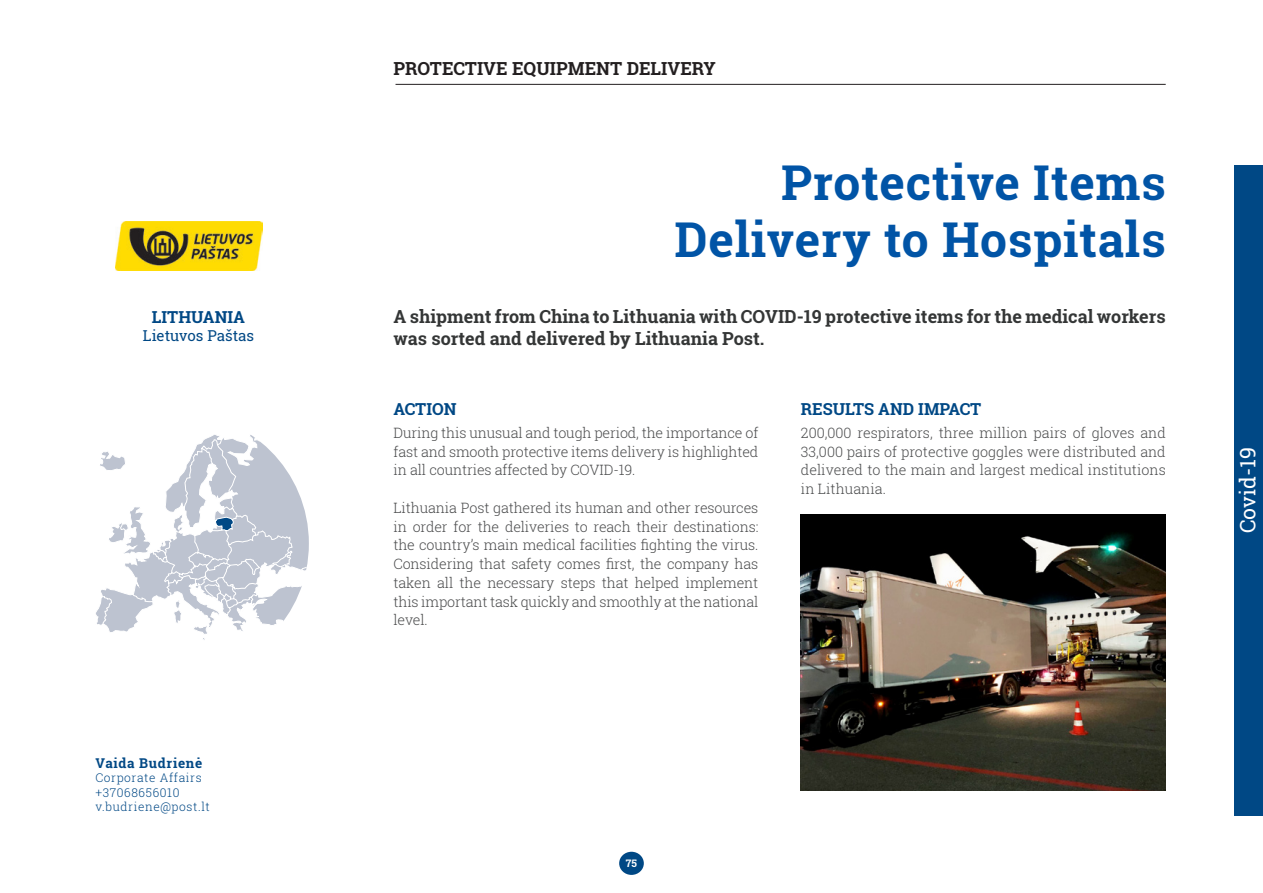
<style>
.page{position:relative;width:1263px;height:893px;background:#fff}
.page>*{position:absolute;margin:0;border:0;box-sizing:border-box;transform-origin:0 0}
.Titre_Bleu{font:700 48px/57px "Roboto Slab";letter-spacing:.015em;color:#0154a6;text-align:right}
.t1{font:21.3px "Roboto Slab";color:#fff}
.t2{font:700 18px/21.6px "Roboto Slab";color:#343636}
.Rubrique{font:700 18px "Roboto Slab";color:#231f20}
.Texte_standard{font:700 16.5px "Roboto Slab";color:#004885}
.Pays-Poste{font:700 16.5px "Roboto Slab";color:#004885}
.Pays-Poste-2{font:15px "Roboto Slab";color:#004885}
.Texte_standard-2{font:300 14.25px/18.8px "Roboto Slab";letter-spacing:-.01em;color:#4b4c4d;text-align:justify}
.Texte_carte_visite{font:700 13.5px "Roboto Slab";letter-spacing:.05em;color:#004885}
.Texte_carte_visite-2{font:300 12px "Roboto Slab";letter-spacing:.05em;color:#004885}
.t3{font:700 10.35px "Roboto Slab";color:#fff}
</style>
<div class="page">
<div style="left:1234px;top:165px;width:29px;height:650px;background:#004885"></div>
<div style="left:619px;top:852px;width:25px;height:23px;background:#004885;border-radius:50%"></div>
<img style="left:801px;top:514px;width:365px;height:277px">
<hr style="left:395px;top:84px;width:771px;height:1px;background:#231f20">
<img style="left:115px;top:221px;width:147px;height:49px">
<svg style="left:96px;top:435px;width:213px;height:205px"></svg>
<p class="Pays-Poste" style="left:152px;top:306px;width:95px">LITHUANIA</p>
<p class="Pays-Poste-2" style="left:143px;top:325px;width:113px">Lietuvos Paštas</p>
<p class="Texte_carte_visite" style="left:95px;top:754px;width:108px">Vaida Budrienė</p>
<p class="Texte_carte_visite-2" style="left:95px;top:770px;width:108px">Corporate Affairs</p>
<p class="Texte_carte_visite-2" style="left:95px;top:784px;width:86px">+37068656010</p>
<p class="Texte_carte_visite-2" style="left:95px;top:798px;width:116px">v.budriene@post.lt</p>
<p class="Rubrique" style="left:393px;top:56px;width:324px">PROTECTIVE EQUIPMENT DELIVERY</p>
<p class="Titre_Bleu" style="left:675px;top:154px;width:493px">Protective Items<br>Delivery to Hospitals</p>
<p class="t2" style="left:393px;top:305px;width:774px">A shipment from China to Lithuania with COVID-19 protective items for the medical workers was sorted and delivered by Lithuania Post.</p>
<p class="Texte_standard" style="left:393px;top:398px;width:65px">ACTION</p>
<p class="Texte_standard-2" style="left:393px;top:423px;width:366px">During this unusual and tough period, the importance of fast and smooth protective items delivery is highlighted in all countries affected by COVID-19.</p>
<p class="Texte_standard-2" style="left:393px;top:498px;width:366px">Lithuania Post gathered its human and other resources in order for the deliveries to reach their destinations: the country’s main medical facilities fighting the virus.<br>Considering that safety comes first, the company has taken all the necessary steps that helped implement this important task quickly and smoothly at the national level.</p>
<p class="Texte_standard" style="left:801px;top:398px;width:182px">RESULTS AND IMPACT</p>
<p class="Texte_standard-2" style="left:801px;top:423px;width:366px">200,000 respirators, three million pairs of gloves and 33,000 pairs of protective goggles were distributed and delivered to the main and largest medical institutions in Lithuania.</p>
<h2 class="t1" style="left:1233px;top:533px;width:88px;rotate:-90deg">Covid-19</h2>
<p class="t3" style="left:626px;top:856px;width:13px">75</p>
</div>
